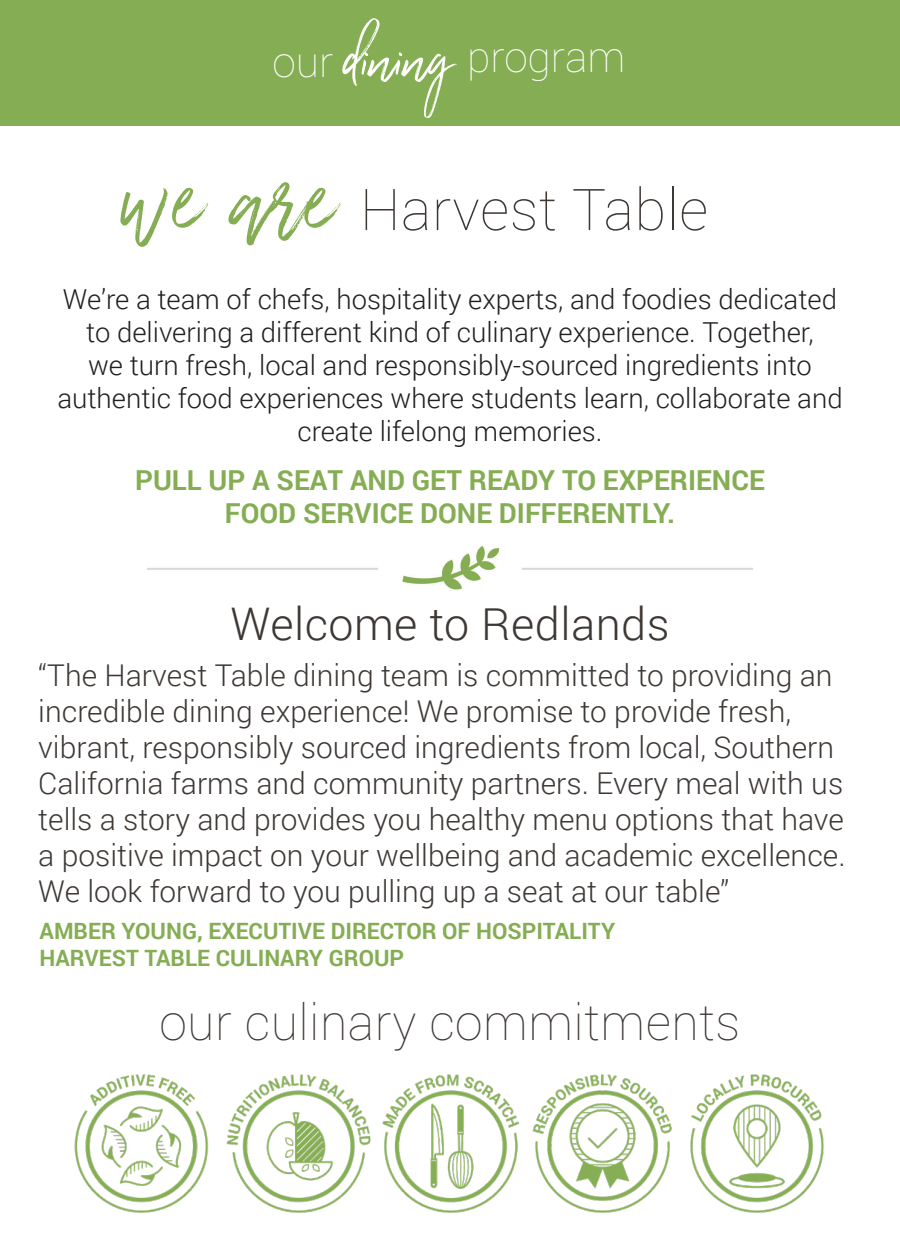
<style>
.page{position:relative;width:900px;height:1260px;background:#fff}
.page>*{position:absolute;margin:0;border:0;box-sizing:border-box;transform-origin:0 0}
.t1{font:176.75px "Wilderness Typeface";color:#85ad53}
.t2{font:107.5px "Wilderness Typeface";color:#fff}
.t3{font:100 57.5px "Roboto";letter-spacing:.01em;color:#3e3835}
.t4{font:100 50px "Roboto";letter-spacing:.01em;color:#3e3835}
.t5{font:300 45px "Roboto";letter-spacing:.01em;color:#3e3835}
.t6{font:100 42.5px "Roboto";color:#fff}
.t7{font:300 30px/36px "Roboto";color:#3e3835}
.t8{font:300 27.5px/33px "Roboto";color:#231f20;text-align:center}
.t9{font:700 27.5px "Roboto";color:#85ad53}
.t10{font:700 22.5px "Roboto";color:#85ad53}
</style>
<div class="page">
<div style="left:0;top:0;width:900px;height:126px;background:#85ad53"></div>
<img style="left:74px;top:1074px;width:297px;height:139px">
<img style="left:382px;top:1074px;width:442px;height:139px">
<img style="left:148px;top:546px;width:604px;height:44px">
<p class="t6" style="left:273px;top:32px;width:62px">our</p>
<p class="t2" style="left:345px;top:9px;width:109px">dining</p>
<p class="t6" style="left:467px;top:27px;width:160px">program</p>
<p class="t1" style="left:124px;top:113px;width:217px">we are</p>
<p class="t3" style="left:360px;top:170px;width:350px">Harvest Table</p>
<p class="t8" style="left:57px;top:282px;width:787px">We’re a team of chefs, hospitality experts, and foodies dedicated to delivering a different kind of culinary experience. Together,<br>we turn fresh, local and responsibly-sourced ingredients into authentic food experiences where students learn, collaborate and create lifelong memories.</p>
<p class="t9" style="left:135px;top:461px;width:631px">PULL UP A SEAT AND GET READY TO EXPERIENCE</p>
<p class="t9" style="left:225px;top:494px;width:452px">FOOD SERVICE DONE DIFFERENTLY.</p>
<p class="t5" style="left:230px;top:593px;width:441px">Welcome to Redlands</p>
<p class="t7" style="left:38px;top:657px;width:809px">“The Harvest Table dining team is committed to providing an incredible dining experience! We promise to provide fresh, vibrant, responsibly sourced ingredients from local, Southern California farms and community partners. Every meal with us tells a story and provides you healthy menu options that have a positive impact on your wellbeing and academic excellence.<br>We look forward to you pulling up a seat at our table”</p>
<p class="t10" style="left:40px;top:915px;width:577px">AMBER YOUNG, EXECUTIVE DIRECTOR OF HOSPITALITY</p>
<p class="t10" style="left:40px;top:942px;width:366px">HARVEST TABLE CULINARY GROUP</p>
<p class="t4" style="left:159px;top:987px;width:582px">our culinary commitments</p>
</div>
